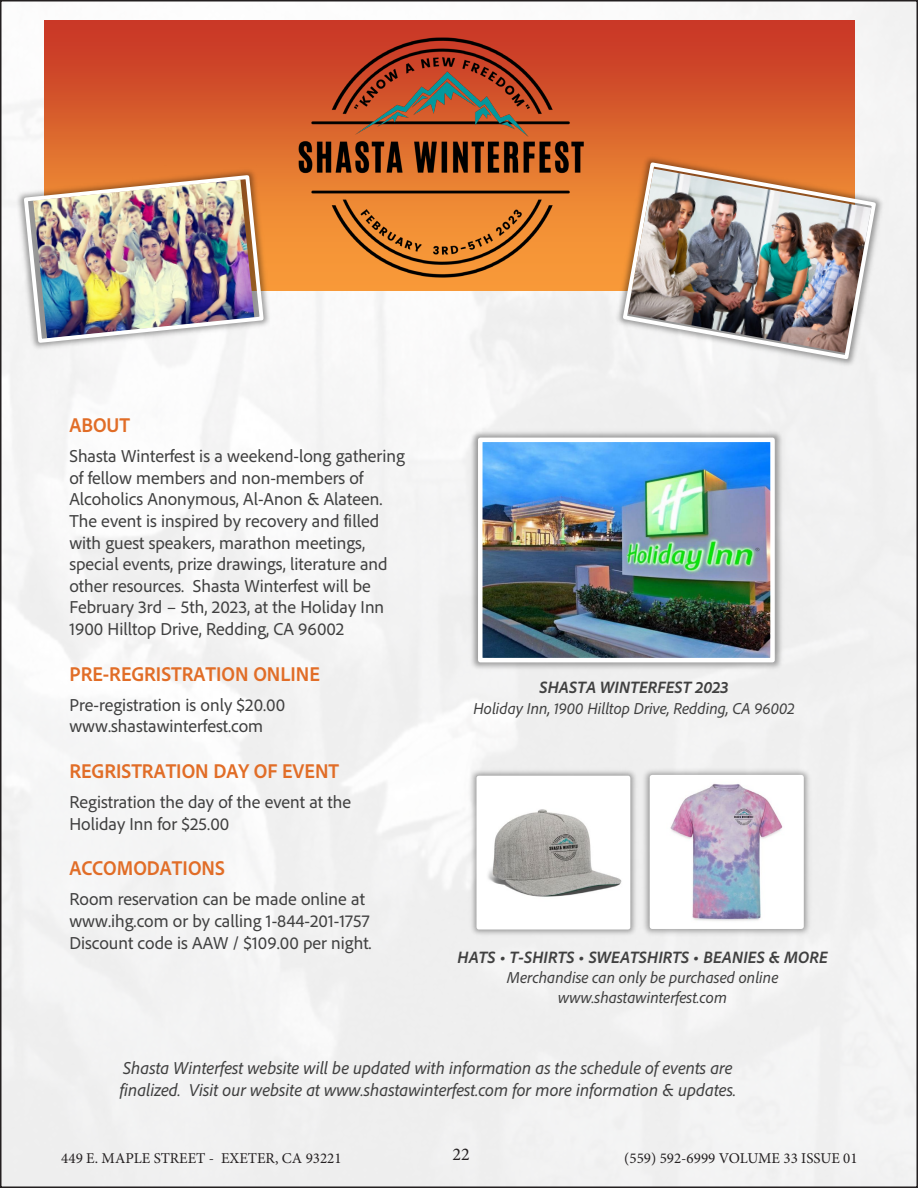
<style>
.page{position:relative;width:918px;height:1188px;background:#fff}
.page>*{position:absolute;margin:0;border:0;box-sizing:border-box;transform-origin:0 0}
.t1{font:700 semi-condensed 21px "Adobe Clean";color:#e16d27}
.t2{font:18px/21.6px "Adobe Clean";color:#404040}
.t3{font:italic 18px/21.6px "Adobe Clean";color:#404040}
.t4{font:18px "Minion Pro";color:#231f20}
.t5{font:italic 700 17.25px "Adobe Clean";color:#404040}
.t6{font:italic 16.5px/19.8px "Adobe Clean";color:#404040;text-align:center}
.t7{font:15px "Minion Pro";color:#231f20}
</style>
<div class="page">
<img style="left:3px;top:3px;width:912px;height:1182px">
<img style="left:468px;top:428px;width:317px;height:244px">
<img style="left:483px;top:443px;width:287px;height:214px">
<div style="left:478px;top:438px;width:297px;height:224px;border:4px solid #fff"></div>
<img style="left:468px;top:767px;width:172px;height:172px">
<img style="left:482px;top:781px;width:143px;height:144px">
<img style="left:640px;top:765px;width:174px;height:174px">
<img style="left:656px;top:781px;width:142px;height:142px">
<div style="left:44px;top:21px;width:810px;height:270px;background:linear-gradient(to bottom,#c63626,#fda73a)"></div>
<img style="left:612px;top:153px;width:274px;height:216px">
<img style="left:620px;top:160px;width:258px;height:202px">
<img style="left:14px;top:165px;width:260px;height:187px">
<img style="left:22px;top:173px;width:244px;height:172px">
<img style="left:298px;top:15px;width:287px;height:287px">
<p class="t1" style="left:69px;top:411px;width:62px">ABOUT</p>
<p class="t2" style="left:69px;top:445px;width:337px">Shasta Winterfest is a weekend-long gathering of fellow members and non-members of Alcoholics Anonymous, Al-Anon &amp; Alateen.<br>The event is inspired by recovery and filled with guest speakers, marathon meetings, special events, prize drawings, literature and other resources. Shasta Winterfest will be February 3rd – 5th, 2023, at the Holiday Inn 1900 Hilltop Drive, Redding, CA 96002</p>
<p class="t1" style="left:69px;top:660px;width:252px">PRE-REGRISTRATION ONLINE</p>
<p class="t2" style="left:69px;top:693px;width:217px">Pre-registration is only $20.00 www.shastawinterfest.com</p>
<p class="t1" style="left:69px;top:757px;width:271px">REGRISTRATION DAY OF EVENT</p>
<p class="t2" style="left:69px;top:791px;width:283px">Registration the day of the event at the<br>Holiday Inn for $25.00</p>
<p class="t1" style="left:69px;top:855px;width:157px">ACCOMODATIONS</p>
<p class="t2" style="left:69px;top:888px;width:304px">Room reservation can be made online at www.ihg.com or by calling 1-844-201-1757<br>Discount code is AAW / $109.00 per night.</p>
<p class="t5" style="left:539px;top:676px;width:191px">SHASTA WINTERFEST 2023</p>
<p class="t6" style="left:473px;top:698px;width:323px">Holiday Inn, 1900 Hilltop Drive, Redding, CA 96002</p>
<p class="t5" style="left:457px;top:946px;width:372px">HATS • T-SHIRTS • SWEATSHIRTS • BEANIES &amp; MORE</p>
<p class="t6" style="left:507px;top:967px;width:273px">Merchandise can only be purchased online www.shastawinterfest.com</p>
<p class="t3" style="left:120px;top:1057px;width:618px">Shasta Winterfest website will be updated with information as the schedule of events are finalized. Visit our website at www.shastawinterfest.com for more information &amp; updates.</p>
<p class="t4" style="left:452px;top:1143px;width:19px">22</p>
<p class="t7" style="left:61px;top:1148px;width:282px">449 E. MAPLE STREET - EXETER, CA 93221</p>
<p class="t7" style="left:624px;top:1148px;width:235px">(559) 592-6999 VOLUME 33 ISSUE 01</p>
</div>
